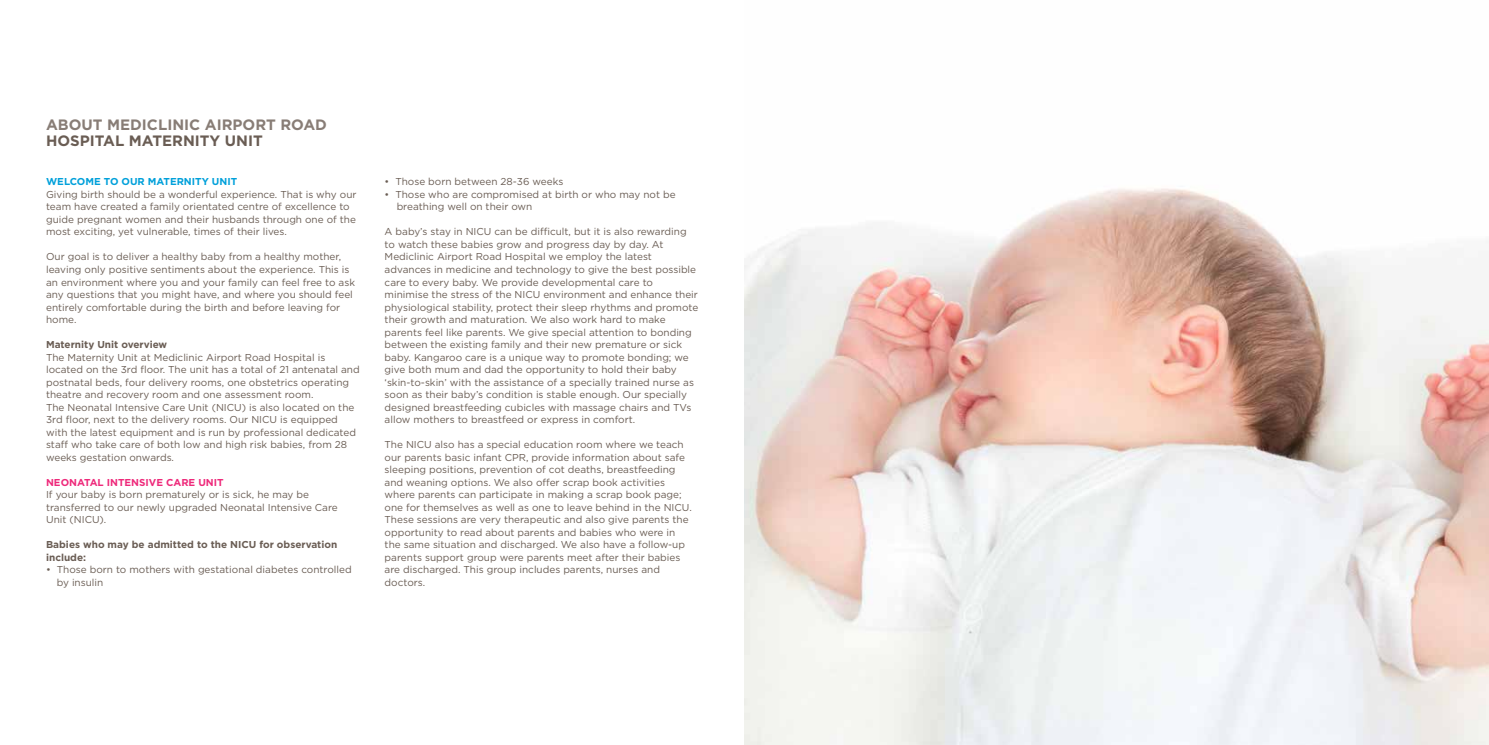
<style>
.page{position:relative;width:1489px;height:745px;background:#fff}
.page>*{position:absolute;margin:0;border:0;box-sizing:border-box;transform-origin:0 0}
.t1{font:700 15px "Gotham";color:#887d76}
.t2{font:700 15px "Gotham";color:#6a5d54}
.t3{font:10px/12.5px "Gotham";color:#6a5d54}
.t4{font:700 10px/12.5px "Gotham";color:#6a5d54}
.t5{font:700 10px "Gotham";color:#00a0da}
.t6{font:700 10px "Gotham";color:#ee2a7b}
</style>
<div class="page">
<img style="left:744px;top:188px;width:744px;height:556px">
<h1 class="t1" style="left:46px;top:115px;width:282px">ABOUT MEDICLINIC AIRPORT ROAD</h1>
<h1 class="t2" style="left:46px;top:131px;width:218px">HOSPITAL MATERNITY UNIT</h1>
<p class="t5" style="left:46px;top:175px;width:193px">WELCOME TO OUR MATERNITY UNIT</p>
<p class="t3" style="left:46px;top:188px;width:312px">Giving birth should be a wonderful experience. That is why our team have created a family orientated centre of excellence to guide pregnant women and their husbands through one of the most exciting, yet vulnerable, times of their lives.</p>
<p class="t3" style="left:46px;top:250px;width:310px">Our goal is to deliver a healthy baby from a healthy mother, leaving only positive sentiments about the experience. This is an environment where you and your family can feel free to ask any questions that you might have, and where you should feel entirely comfortable during the birth and before leaving for home.</p>
<p class="t4" style="left:46px;top:338px;width:123px">Maternity Unit overview</p>
<p class="t3" style="left:46px;top:350px;width:315px">The Maternity Unit at Mediclinic Airport Road Hospital is located on the 3rd floor. The unit has a total of 21 antenatal and postnatal beds, four delivery rooms, one obstetrics operating theatre and recovery room and one assessment room.<br>The Neonatal Intensive Care Unit (NICU) is also located on the 3rd floor, next to the delivery rooms. Our NICU is equipped with the latest equipment and is run by professional dedicated staff who take care of both low and high risk babies, from 28 weeks gestation onwards.</p>
<p class="t6" style="left:46px;top:475px;width:179px">NEONATAL INTENSIVE CARE UNIT</p>
<p class="t3" style="left:46px;top:488px;width:293px">If your baby is born prematurely or is sick, he may be transferred to our newly upgraded Neonatal Intensive Care<br>Unit (NICU).</p>
<p class="t4" style="left:46px;top:538px;width:293px">Babies who may be admitted to the NICU for observation include:</p>
<p class="t3" style="left:57px;top:563px;width:296px;text-indent:-11px">• Those born to mothers with gestational diabetes controlled by insulin</p>
<p class="t3" style="left:384px;top:175px;width:180px">• Those born between 28-36 weeks</p>
<p class="t3" style="left:396px;top:188px;width:280px;text-indent:-12px">• Those who are compromised at birth or who may not be breathing well on their own</p>
<p class="t3" style="left:384px;top:225px;width:315px">A baby’s stay in NICU can be difficult, but it is also rewarding to watch these babies grow and progress day by day. At Mediclinic Airport Road Hospital we employ the latest advances in medicine and technology to give the best possible care to every baby. We provide developmental care to minimise the stress of the NICU environment and enhance their physiological stability, protect their sleep rhythms and promote their growth and maturation. We also work hard to make parents feel like parents. We give special attention to bonding between the existing family and their new premature or sick baby. Kangaroo care is a unique way to promote bonding; we give both mum and dad the opportunity to hold their baby ‘skin-to-skin’ with the assistance of a specially trained nurse as soon as their baby’s condition is stable enough. Our specially designed breastfeeding cubicles with massage chairs and TVs allow mothers to breastfeed or express in comfort.</p>
<p class="t3" style="left:384px;top:438px;width:308px">The NICU also has a special education room where we teach our parents basic infant CPR, provide information about safe sleeping positions, prevention of cot deaths, breastfeeding and weaning options. We also offer scrap book activities where parents can participate in making a scrap book page; one for themselves as well as one to leave behind in the NICU.<br>These sessions are very therapeutic and also give parents the opportunity to read about parents and babies who were in the same situation and discharged. We also have a follow-up parents support group were parents meet after their babies are discharged. This group includes parents, nurses and doctors.</p>
</div>
